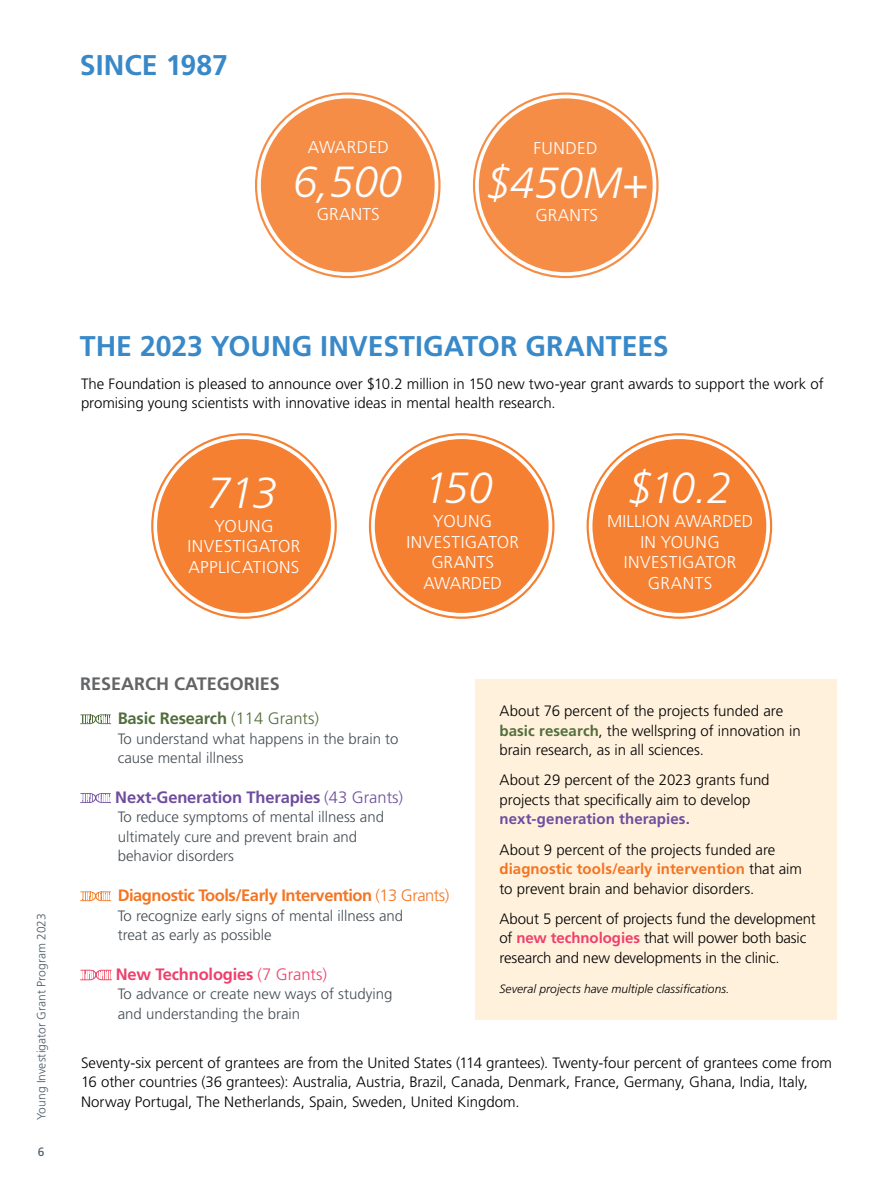
<style>
.page{position:relative;width:891px;height:1188px;background:#fff}
.page>*{position:absolute;margin:0;border:0;box-sizing:border-box;transform-origin:0 0}
.t1{font:italic 300 43.5px "Frutiger LT Std";color:#fff}
.t2{font:700 28.5px "Frutiger LT Std";color:#3989c9}
.t3{font:700 18px "Frutiger LT Std";color:#636466}
.t4{font:300 17.1px/20.5px "Frutiger LT Std";letter-spacing:.02em;color:#fff;text-align:center}
.t5{font:700 16.5px "Frutiger LT Std";letter-spacing:-.03em;color:#f47421}
.t6{font:700 16.5px "Frutiger LT Std";letter-spacing:-.01em;color:#6e4d9f}
.t7{font:700 16.5px "Frutiger LT Std";letter-spacing:-.01em;color:#526e3d}
.t8{font:700 16.5px "Frutiger LT Std";letter-spacing:-.01em;color:#ef3f6c}
.t9{font:300 15px/19.5px "Frutiger LT Std";letter-spacing:-.005em;color:#000}
.t10{font:300 15px/19.5px "Frutiger LT Std";color:#464d53}
.t11{font:700 15px "Frutiger LT Std";letter-spacing:.005em;color:#6e4d9f}
.t12{font:italic 300 12px "Frutiger LT Std";letter-spacing:.005em;color:#000}
.t13{font:300 12px "Frutiger LT Std";letter-spacing:.005em;color:#485865}
.t14{font:12px "Frutiger LT Std";color:#485865}
.s1{font-weight:300}
.s2{font-weight:700;color:#526e3d}
.s3{font-weight:700;color:#f47421}
.s4{font-weight:700;color:#ef3f6c}
</style>
<div class="page">
<svg style="left:80px;top:714px;width:31px;height:10px"></svg>
<svg style="left:80px;top:793px;width:31px;height:10px"></svg>
<svg style="left:80px;top:891px;width:31px;height:10px"></svg>
<svg style="left:80px;top:970px;width:32px;height:10px"></svg>
<div style="left:592px;top:439px;width:174px;height:174px;background:#f58032;border-radius:50%"></div>
<div style="left:375px;top:439px;width:174px;height:174px;background:#f58032;border-radius:50%"></div>
<div style="left:157px;top:439px;width:174px;height:174px;background:#f58032;border-radius:50%"></div>
<div style="left:261px;top:98px;width:174px;height:174px;background:#f68d47;border-radius:50%"></div>
<div style="left:479px;top:98px;width:174px;height:174px;background:#f68d47;border-radius:50%"></div>
<div style="left:476px;top:679px;width:361px;height:341px;background:#fff1dc"></div>
<h2 class="t2" style="left:80px;top:49px;width:150px">SINCE 1987</h2>
<p class="t4" style="left:308px;top:138px;width:83px">AWARDED</p>
<h1 class="t1" style="left:293px;top:157px;width:110px">6,500</h1>
<p class="t4" style="left:317px;top:205px;width:64px">GRANTS</p>
<p class="t4" style="left:533px;top:138px;width:66px">FUNDED</p>
<h1 class="t1" style="left:486px;top:158px;width:163px">$450M+</h1>
<p class="t4" style="left:535px;top:205px;width:64px">GRANTS</p>
<h2 class="t2" style="left:80px;top:330px;width:590px">THE 2023 YOUNG INVESTIGATOR GRANTEES</h2>
<p class="t9" style="left:81px;top:374px;width:744px">The Foundation is pleased to announce over $10.2 million in 150 new two-year grant awards to support the work of promising young scientists with innovative ideas in mental health research.</p>
<h1 class="t1" style="left:206px;top:468px;width:72px">713</h1>
<p class="t4" style="left:188px;top:516px;width:114px">YOUNG<br>INVESTIGATOR<br>APPLICATIONS</p>
<h1 class="t1" style="left:424px;top:463px;width:70px">150</h1>
<p class="t4" style="left:406px;top:511px;width:114px">YOUNG<br>INVESTIGATOR<br>GRANTS<br>AWARDED</p>
<h1 class="t1" style="left:628px;top:464px;width:105px">$10.2</h1>
<p class="t4" style="left:607px;top:511px;width:148px">MILLION AWARDED<br>IN YOUNG<br>INVESTIGATOR<br>GRANTS</p>
<p class="t13" style="left:34px;top:1120px;width:208px;rotate:-90deg">Young Investigator Grant Program 2023</p>
<p class="t14" style="left:38px;top:1145px;width:8px">6</p>
<p class="t3" style="left:80px;top:673px;width:201px">RESEARCH CATEGORIES</p>
<p class="t7" style="left:118px;top:709px;width:203px">Basic Research <span class="s1">(114 Grants)</span></p>
<p class="t10" style="left:118px;top:729px;width:282px">To understand what happens in the brain to cause mental illness</p>
<p class="t6" style="left:115px;top:787px;width:289px">Next-Generation Therapies <span class="s1">(43 Grants)</span></p>
<p class="t10" style="left:118px;top:808px;width:268px">To reduce symptoms of mental illness and ultimately cure and prevent brain and behavior disorders</p>
<p class="t5" style="left:118px;top:886px;width:333px">Diagnostic Tools/Early Intervention <span class="s1">(13 Grants)</span></p>
<p class="t10" style="left:118px;top:906px;width:287px">To recognize early signs of mental illness and treat as early as possible</p>
<p class="t8" style="left:116px;top:964px;width:213px">New Technologies <span class="s1">(7 Grants)</span></p>
<p class="t10" style="left:118px;top:985px;width:276px">To advance or create new ways of studying and understanding the brain</p>
<p class="t9" style="left:500px;top:701px;width:303px">About 76 percent of the projects funded are <span class="s2">basic research</span>, the wellspring of innovation in brain research, as in all sciences.</p>
<p class="t9" style="left:500px;top:771px;width:272px">About 29 percent of the 2023 grants fund projects that specifically aim to develop</p>
<p class="t11" style="left:500px;top:810px;width:192px">next-generation therapies.</p>
<p class="t9" style="left:500px;top:840px;width:304px">About 9 percent of the projects funded are <span class="s3">diagnostic tools/early intervention</span> that aim to prevent brain and behavior disorders.</p>
<p class="t9" style="left:500px;top:909px;width:318px">About 5 percent of projects fund the development of <span class="s4">new technologies</span> that will power both basic research and new developments in the clinic.</p>
<p class="t12" style="left:500px;top:982px;width:232px">Several projects have multiple classifications.</p>
<p class="t9" style="left:81px;top:1053px;width:752px">Seventy-six percent of grantees are from the United States (114 grantees). Twenty-four percent of grantees come from<br>16 other countries (36 grantees): Australia, Austria, Brazil, Canada, Denmark, France, Germany, Ghana, India, Italy,<br>Norway Portugal, The Netherlands, Spain, Sweden, United Kingdom.</p>
</div>
